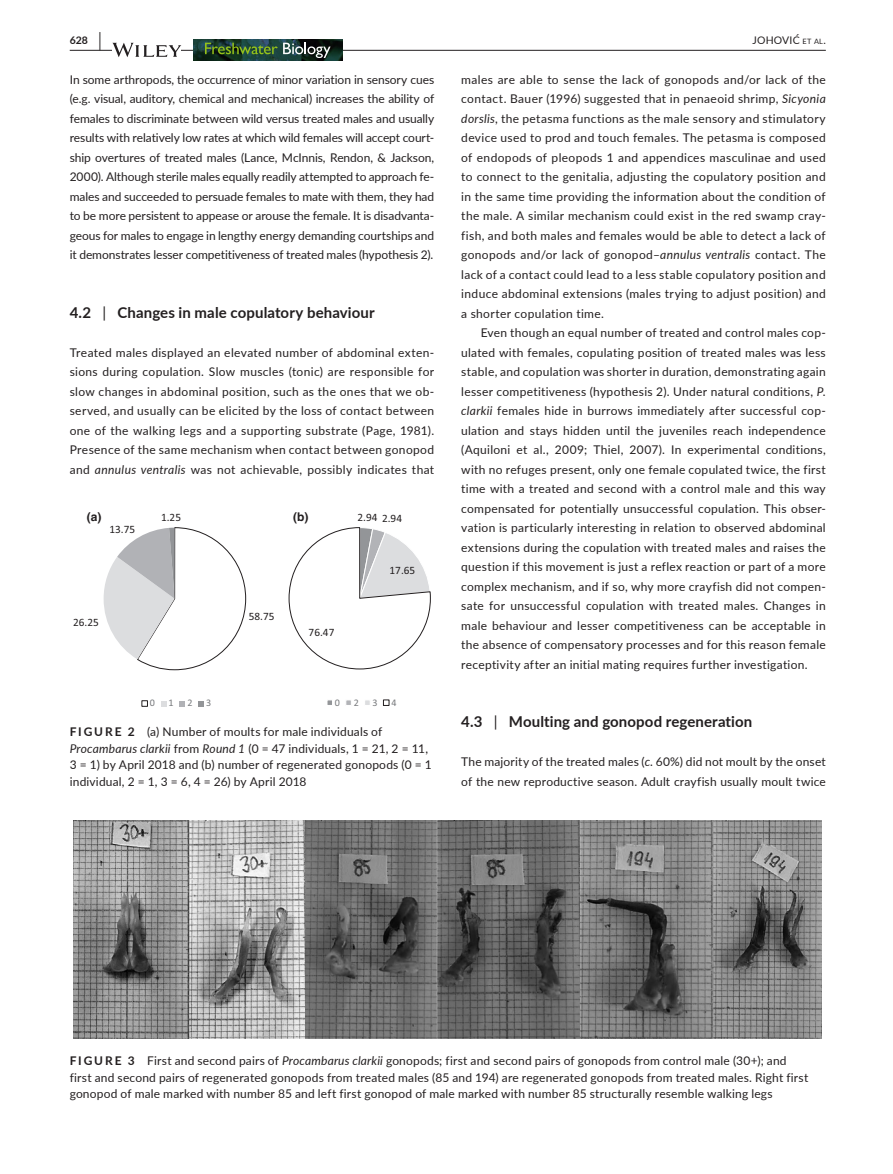
<style>
.page{position:relative;width:893px;height:1174px;background:#fff}
.page>*{position:absolute;margin:0;border:0;box-sizing:border-box;transform-origin:0 0}
.t1{font:700 15px "Lato";letter-spacing:.01em;color:#231f20}
.t2{font:12px/19.5px "Lato";letter-spacing:.015em;color:#231f20;text-align:justify}
.t3{font:700 12px "Helvetica";color:#231f20}
.t4{font:11.25px "Calibri";color:#231f20}
.t5{font:10.5px "Lato";letter-spacing:.02em;color:#231f20}
.t6{font:700 10.5px "Lato";color:#231f20}
.t7{font:10.05px "Calibri";color:#76787b}
.s1{font-size:19.5px}
.s2{font-size:7.35px}
.s3{font-style:italic}
.s4{font-weight:400}
.s5{font-weight:700}
</style>
<div class="page">
<hr style="left:70px;top:50px;width:756px;height:1px;background:#231f20">
<svg style="left:112px;top:43px;width:69px;height:14px"></svg>
<img style="left:193px;top:40px;width:149px;height:21px">
<svg style="left:205px;top:43px;width:126px;height:15px;background:#415d43"></svg>
<svg style="left:104px;top:527px;width:142px;height:143px"></svg>
<div style="left:141px;top:700px;width:7px;height:6px;border:1px solid #231f20"></div>
<svg style="left:161px;top:701px;width:5px;height:5px"></svg>
<svg style="left:180px;top:701px;width:5px;height:5px"></svg>
<svg style="left:198px;top:701px;width:6px;height:5px"></svg>
<svg style="left:288px;top:527px;width:143px;height:143px"></svg>
<svg style="left:327px;top:700px;width:5px;height:5px"></svg>
<div style="left:345px;top:699px;width:7px;height:7px;background:#b2b3b7;border:1px solid #fff"></div>
<div style="left:364px;top:699px;width:7px;height:7px;background:#dcdddf;border:1px solid #fff"></div>
<svg style="left:383px;top:699px;width:6px;height:7px"></svg>
<img style="left:74px;top:820px;width:748px;height:218px">
<p class="t6" style="left:70px;top:33px;width:33px">628 <span class="s1">|</span></p>
<p class="t5" style="left:752px;top:33px;width:75px">JOHOVIĆ <span class="s2">et al</span>.</p>
<p class="t2" style="left:70px;top:69px;width:366px">In some arthropods, the occurrence of minor variation in sensory cues (e.g. visual, auditory, chemical and mechanical) increases the ability of females to discriminate between wild versus treated males and usually results with relatively low rates at which wild females will accept court&shy;ship overtures of treated males (Lance, McInnis, Rendon, &amp; Jackson, 2000). Although sterile males equally readily attempted to approach fe&shy;males and succeeded to persuade females to mate with them, they had to be more persistent to appease or arouse the female. It is disadvanta&shy;geous for males to engage in lengthy energy demanding courtships and it demonstrates lesser competitiveness of treated males (hypothesis 2).</p>
<p class="t2" style="left:461px;top:69px;width:366px">males are able to sense the lack of gonopods and/or lack of the contact. Bauer (1996) suggested that in penaeoid shrimp, <span class="s3">Sicyonia dorslis</span>, the petasma functions as the male sensory and stimulatory device used to prod and touch females. The petasma is composed of endopods of pleopods 1 and appendices masculinae and used to connect to the genitalia, adjusting the copulatory position and in the same time providing the information about the condition of the male. A similar mechanism could exist in the red swamp cray&shy;fish, and both males and females would be able to detect a lack of gonopods and/or lack of gonopod–<span class="s3">annulus ventralis</span> contact. The lack of a contact could lead to a less stable copulatory position and induce abdominal extensions (males trying to adjust position) and a shorter copulation time.</p>
<p class="t2" style="left:461px;top:323px;width:366px;text-indent:20px">Even though an equal number of treated and control males cop&shy;ulated with females, copulating position of treated males was less stable, and copulation was shorter in duration, demonstrating again lesser competitiveness (hypothesis 2). Under natural conditions, <span class="s3">P. clarkii</span> females hide in burrows immediately after successful cop&shy;ulation and stays hidden until the juveniles reach independence (Aquiloni et al., 2009; Thiel, 2007). In experimental conditions, with no refuges present, only one female copulated twice, the first time with a treated and second with a control male and this way compensated for potentially unsuccessful copulation. This obser&shy;vation is particularly interesting in relation to observed abdominal extensions during the copulation with treated males and raises the question if this movement is just a reflex reaction or part of a more complex mechanism, and if so, why more crayfish did not compen&shy;sate for unsuccessful copulation with treated males. Changes in male behaviour and lesser competitiveness can be acceptable in the absence of compensatory processes and for this reason female receptivity after an initial mating requires further investigation.</p>
<p class="t1" style="left:70px;top:301px;width:306px">4.2 <span class="s4">|</span> Changes in male copulatory behaviour</p>
<p class="t2" style="left:70px;top:342px;width:366px">Treated males displayed an elevated number of abdominal exten&shy;sions during copulation. Slow muscles (tonic) are responsible for slow changes in abdominal position, such as the ones that we ob&shy;served, and usually can be elicited by the loss of contact between one of the walking legs and a supporting substrate (Page, 1981).<br>Presence of the same mechanism when contact between gonopod and <span class="s3">annulus ventralis</span> was not achievable, possibly indicates that</p>
<p class="t3" style="left:87px;top:509px;width:16px">(a)</p>
<p class="t4" style="left:161px;top:510px;width:22px">1.25</p>
<p class="t3" style="left:293px;top:509px;width:17px">(b)</p>
<p class="t4" style="left:358px;top:510px;width:46px">2.94 2.94</p>
<p class="t4" style="left:109px;top:521px;width:27px">13.75</p>
<p class="t4" style="left:390px;top:563px;width:27px">17.65</p>
<p class="t4" style="left:249px;top:609px;width:27px">58.75</p>
<p class="t4" style="left:73px;top:615px;width:27px">26.25</p>
<p class="t4" style="left:309px;top:625px;width:27px">76.47</p>
<p class="t7" style="left:150px;top:696px;width:7px">0</p>
<p class="t7" style="left:169px;top:696px;width:7px">1</p>
<p class="t7" style="left:187px;top:696px;width:7px">2</p>
<p class="t7" style="left:206px;top:696px;width:7px">3</p>
<p class="t7" style="left:335px;top:696px;width:7px">0</p>
<p class="t7" style="left:354px;top:696px;width:7px">2</p>
<p class="t7" style="left:373px;top:696px;width:7px">3</p>
<p class="t7" style="left:391px;top:696px;width:7px">4</p>
<p class="t2" style="left:70px;top:723px;width:364px;line-height:16.5px;text-align:left"><span class="s5">FIGURE 2</span> (a) Number of moults for male individuals of <span class="s3">Procambarus clarkii</span> from <span class="s3">Round 1</span> (0 = 47 individuals, 1 = 21, 2 = 11, 3 = 1) by April 2018 and (b) number of regenerated gonopods (0 = 1 individual, 2 = 1, 3 = 6, 4 = 26) by April 2018</p>
<p class="t1" style="left:461px;top:711px;width:293px">4.3 <span class="s4">|</span> Moulting and gonopod regeneration</p>
<p class="t2" style="left:461px;top:752px;width:366px">The majority of the treated males (<span class="s3">c.</span> 60%) did not moult by the onset of the new reproductive season. Adult crayfish usually moult twice</p>
<p class="t2" style="left:70px;top:1052px;width:740px;line-height:16.5px;text-align:left"><span class="s5">FIGURE 3</span> First and second pairs of <span class="s3">Procambarus clarkii</span> gonopods; first and second pairs of gonopods from control male (30+); and first and second pairs of regenerated gonopods from treated males (85 and 194) are regenerated gonopods from treated males. Right first gonopod of male marked with number 85 and left first gonopod of male marked with number 85 structurally resemble walking legs</p>
</div>
